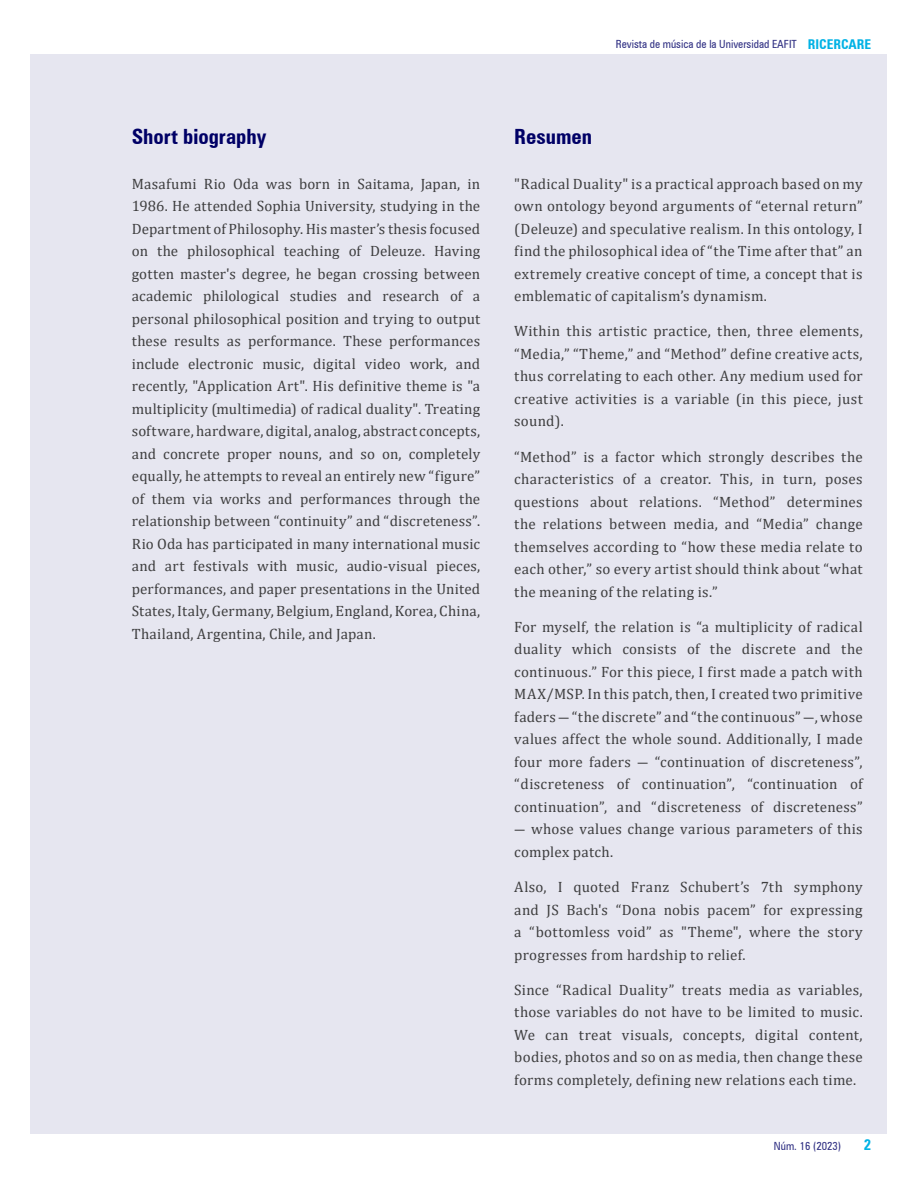
<style>
.page{position:relative;width:918px;height:1188px;background:#fff}
.page>*{position:absolute;margin:0;border:0;box-sizing:border-box;transform-origin:0 0}
.TÍTULO1{font:700 condensed 21px "Zurich BT";color:#006}
.Corrido{font:15px/22.5px "Cambria";letter-spacing:.02em;color:#3e3e3f;text-align:justify}
.t1{font:700 condensed 15px "Zurich BT";color:#00b2e5}
.t2{font:700 condensed 13.5px "Zurich BT";color:#00b2e5}
.t3{font:condensed 11.25px "Zurich BT";color:#333385}
</style>
<div class="page">
<div style="left:31px;top:54px;width:856px;height:1080px;background:#e6e6f0"></div>
<p class="TÍTULO1" style="left:132px;top:123px;width:136px">Short biography</p>
<p class="Corrido" style="left:132px;top:172px;width:350px">Masafumi Rio Oda was born in Saitama, Japan, in 1986. He attended Sophia University, studying in the Department of Philosophy. His master’s thesis focused on the philosophical teaching of Deleuze. Having gotten master's degree, he began crossing between academic philological studies and research of a personal philosophical position and trying to output these results as performance. These performances include electronic music, digital video work, and recently, "Application Art". His definitive theme is "a multiplicity (multimedia) of radical duality". Treating software, hardware, digital, analog, abstract concepts, and concrete proper nouns, and so on, completely equally, he attempts to reveal an entirely new “figure” of them via works and performances through the relationship between “continuity” and “discreteness”.<br>Rio Oda has participated in many international music and art festivals with music, audio-visual pieces, performances, and paper presentations in the United States, Italy, Germany, Belgium, England, Korea, China, Thailand, Argentina, Chile, and Japan.</p>
<p class="t3" style="left:616px;top:37px;width:183px">Revista de música de la Universidad EAFIT</p>
<p class="t2" style="left:808px;top:36px;width:65px">RICERCARE</p>
<p class="TÍTULO1" style="left:514px;top:123px;width:79px">Resumen</p>
<p class="Corrido" style="left:514px;top:172px;width:350px">"Radical Duality" is a practical approach based on my own ontology beyond arguments of “eternal return” (Deleuze) and speculative realism. In this ontology, I find the philosophical idea of “the Time after that” an extremely creative concept of time, a concept that is emblematic of capitalism’s dynamism.</p>
<p class="Corrido" style="left:514px;top:320px;width:350px">Within this artistic practice, then, three elements, “Media,” “Theme,” and “Method” define creative acts, thus correlating to each other. Any medium used for creative activities is a variable (in this piece, just sound).</p>
<p class="Corrido" style="left:514px;top:445px;width:350px">“Method” is a factor which strongly describes the characteristics of a creator. This, in turn, poses questions about relations. “Method” determines the relations between media, and “Media” change themselves according to “how these media relate to each other,” so every artist should think about “what the meaning of the relating is.”</p>
<p class="Corrido" style="left:514px;top:615px;width:350px">For myself, the relation is “a multiplicity of radical duality which consists of the discrete and the continuous.” For this piece, I first made a patch with MAX/MSP. In this patch, then, I created two primitive faders ― “the discrete” and “the continuous” ―, whose values affect the whole sound. Additionally, I made four more faders ― “continuation of discreteness”, “discreteness of continuation”, “continuation of continuation”, and “discreteness of discreteness” ― whose values change various parameters of this complex patch.</p>
<p class="Corrido" style="left:514px;top:876px;width:350px">Also, I quoted Franz Schubert’s 7th symphony and JS Bach's “Dona nobis pacem” for expressing a “bottomless void” as "Theme", where the story progresses from hardship to relief.</p>
<p class="Corrido" style="left:514px;top:978px;width:350px">Since “Radical Duality” treats media as variables, those variables do not have to be limited to music.<br>We can treat visuals, concepts, digital content, bodies, photos and so on as media, then change these forms completely, defining new relations each time.</p>
<p class="t3" style="left:774px;top:1139px;width:69px">Núm. 16 (2023)</p>
<p class="t1" style="left:864px;top:1135px;width:9px">2</p>
</div>
